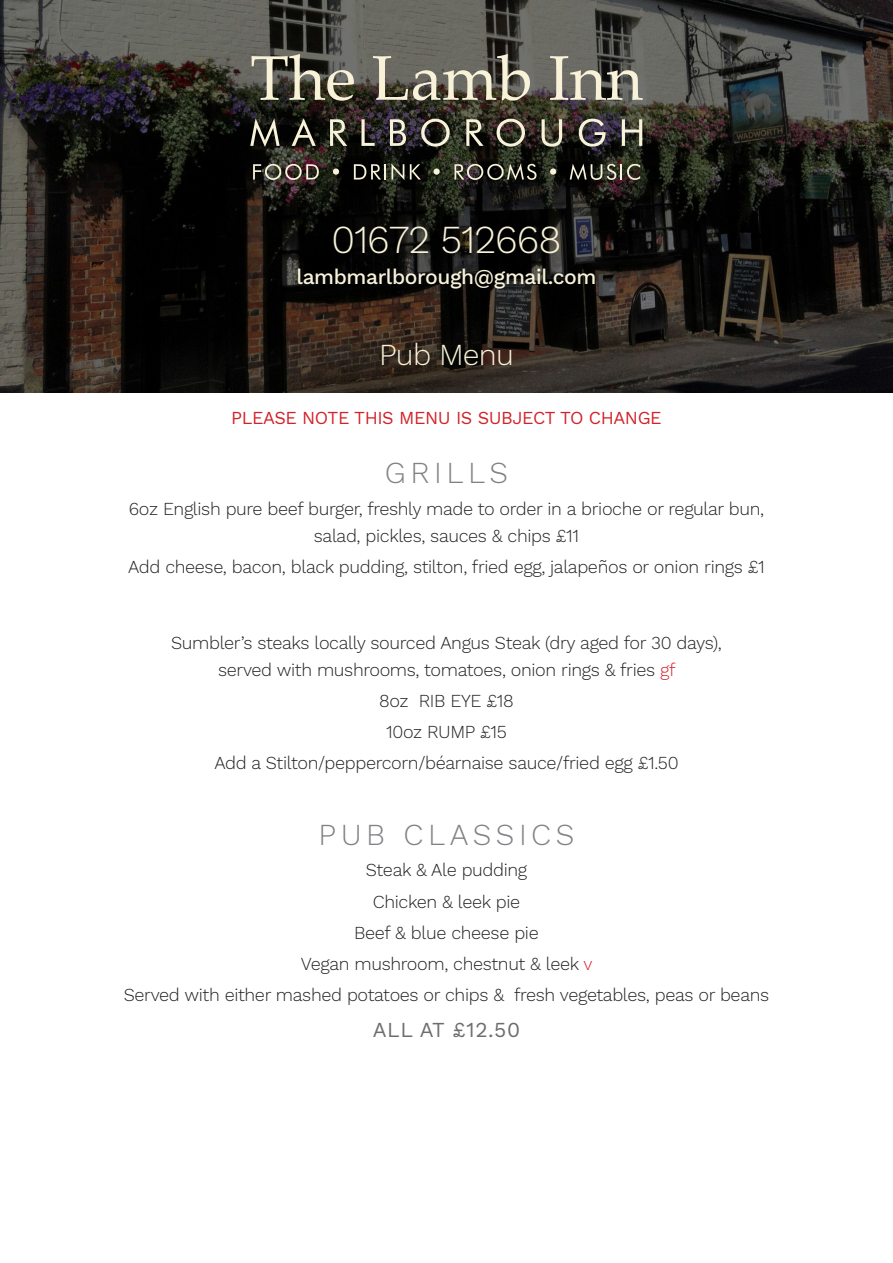
<style>
.page{position:relative;width:893px;height:1263px;background:#fff}
.page>*{position:absolute;margin:0;border:0;box-sizing:border-box;transform-origin:0 0}
.t1{font:300 39px "Work Sans";letter-spacing:-.025em;color:#f8f2d9}
.t2{font:300 30px "Work Sans";letter-spacing:.15em;color:#808285}
.t3{font:300 30px "Work Sans";letter-spacing:-.025em;color:#f8f2d9}
.t4{font:500 21px "Work Sans";letter-spacing:-.02em;color:#f8f2d9}
.PRICE_POINT{font:21px "Work Sans";letter-spacing:.025em;color:#6c6d70}
.t5{font:300 18px/27px "Work Sans";letter-spacing:-.02em;color:#231f20;text-align:center}
.t6{font:18px "Work Sans";letter-spacing:-.025em;color:#d1232a}
.s1{color:#d1232a}
</style>
<div class="page">
<img style="left:0;top:0;width:893px;height:392px">
<svg style="left:250px;top:118px;width:30px;height:29px"></svg>
<svg style="left:292px;top:118px;width:24px;height:28px"></svg>
<svg style="left:330px;top:119px;width:17px;height:27px"></svg>
<svg style="left:361px;top:119px;width:14px;height:27px"></svg>
<svg style="left:390px;top:119px;width:16px;height:27px"></svg>
<svg style="left:421px;top:119px;width:29px;height:28px"></svg>
<svg style="left:466px;top:119px;width:18px;height:27px"></svg>
<svg style="left:497px;top:119px;width:28px;height:28px"></svg>
<svg style="left:542px;top:119px;width:20px;height:28px"></svg>
<svg style="left:579px;top:119px;width:27px;height:28px"></svg>
<svg style="left:622px;top:119px;width:20px;height:27px"></svg>
<svg style="left:253px;top:164px;width:66px;height:16px"></svg>
<svg style="left:333px;top:168px;width:6px;height:7px"></svg>
<svg style="left:354px;top:164px;width:50px;height:16px"></svg>
<svg style="left:410px;top:164px;width:11px;height:16px"></svg>
<svg style="left:433px;top:168px;width:7px;height:7px"></svg>
<svg style="left:454px;top:164px;width:82px;height:16px"></svg>
<svg style="left:550px;top:168px;width:6px;height:7px"></svg>
<svg style="left:570px;top:164px;width:70px;height:16px"></svg>
<svg style="left:251px;top:54px;width:103px;height:47px;background:#6f6d61"></svg>
<svg style="left:373px;top:54px;width:157px;height:47px;background:#7e7a6e"></svg>
<svg style="left:550px;top:56px;width:93px;height:44px;background:#828077"></svg>
<p class="t1" style="left:331px;top:217px;width:232px">01672 512668</p>
<p class="t4" style="left:297px;top:265px;width:301px">lambmarlborough@gmail.com</p>
<p class="t3" style="left:379px;top:337px;width:136px">Pub Menu</p>
<p class="t6" style="left:231px;top:407px;width:432px">PLEASE NOTE THIS MENU IS SUBJECT TO CHANGE</p>
<p class="t2" style="left:385px;top:455px;width:125px">GRILLS</p>
<p class="t5" style="left:129px;top:496px;width:637px">6oz English pure beef burger, freshly made to order in a brioche or regular bun, salad, pickles, sauces &amp; chips £11</p>
<p class="t5" style="left:128px;top:554px;width:638px">Add cheese, bacon, black pudding, stilton, fried egg, jalapeños or onion rings £1</p>
<p class="t5" style="left:171px;top:630px;width:552px">Sumbler’s steaks locally sourced Angus Steak (dry aged for 30 days), served with mushrooms, tomatoes, onion rings &amp; fries <span class="s1">gf</span></p>
<p class="t5" style="left:379px;top:688px;width:136px">8oz RIB EYE £18</p>
<p class="t5" style="left:386px;top:719px;width:122px">10oz RUMP £15</p>
<p class="t5" style="left:214px;top:750px;width:466px">Add a Stilton/peppercorn/béarnaise sauce/fried egg £1.50</p>
<p class="t2" style="left:319px;top:817px;width:257px">PUB CLASSICS</p>
<p class="t5" style="left:366px;top:857px;width:163px">Steak &amp; Ale pudding</p>
<p class="t5" style="left:373px;top:889px;width:149px">Chicken &amp; leek pie</p>
<p class="t5" style="left:354px;top:920px;width:186px">Beef &amp; blue cheese pie</p>
<p class="t5" style="left:301px;top:951px;width:293px">Vegan mushroom, chestnut &amp; leek <span class="s1">v</span></p>
<p class="t5" style="left:124px;top:982px;width:647px">Served with either mashed potatoes or chips &amp; fresh vegetables, peas or beans</p>
<p class="PRICE_POINT" style="left:373px;top:1017px;width:149px">ALL AT £12.50</p>
</div>
